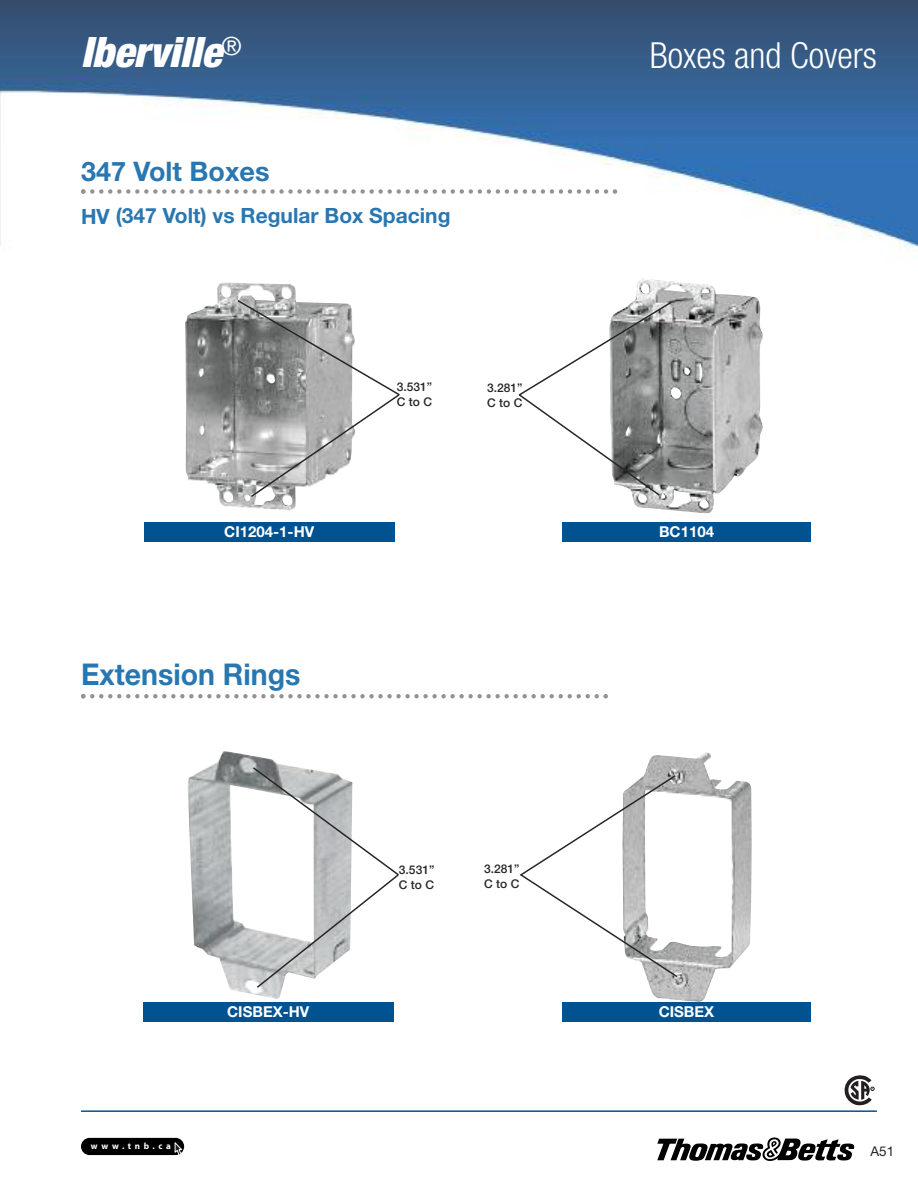
<style>
.page{position:relative;width:918px;height:1188px;background:#fff}
.page>*{position:absolute;margin:0;border:0;box-sizing:border-box;transform-origin:0 0}
.t1{font:italic 900 condensed 42px "Helvetica Neue LT Std";color:#fff}
.t2{font:300 condensed 36px "Helvetica Neue LT Std";color:#fff}
.t3{font:700 30px "Helvetica Neue LT Std";color:#2977b1;scale:.95 1}
.t4{font:700 27px "Helvetica Neue LT Std";color:#2977b1}
.t5{font:700 21px "Helvetica Neue LT Std";color:#2977b1}
.t6{font:700 15px "Helvetica Neue LT Std";color:#fff}
.t7{font:13.5px "Helvetica Neue LT Std";color:#272627}
.t8{font:500 12px/15px "Helvetica Neue LT Std";color:#272627}
.t9{font:700 9px "Myriad Pro";letter-spacing:.405em;color:#fff}
</style>
<div class="page">
<img style="left:0;top:0;width:918px;height:252px">
<hr style="left:81px;top:1110px;width:796px;height:2px;background:#005291">
<svg style="left:657px;top:1137px;width:197px;height:24px"></svg>
<div style="left:81px;top:1138px;width:103px;height:17px;background:#000;border-radius:9px"></div>
<svg style="left:175px;top:1143px;width:7px;height:13px"></svg>
<svg style="left:81px;top:694px;width:527px;height:4px"></svg>
<div style="left:144px;top:522px;width:250px;height:20px;background:#005291"></div>
<img style="left:185px;top:282px;width:111px;height:229px">
<div style="left:562px;top:522px;width:249px;height:20px;background:#005291"></div>
<img style="left:633px;top:279px;width:130px;height:234px">
<svg style="left:236px;top:299px;width:164px;height:200px"></svg>
<svg style="left:518px;top:300px;width:155px;height:197px"></svg>
<div style="left:143px;top:1002px;width:250px;height:20px;background:#005291"></div>
<img style="left:188px;top:751px;width:101px;height:248px">
<div style="left:562px;top:1002px;width:249px;height:20px;background:#005291"></div>
<img style="left:644px;top:752px;width:108px;height:250px">
<svg style="left:251px;top:766px;width:148px;height:223px"></svg>
<svg style="left:520px;top:774px;width:159px;height:205px"></svg>
<svg style="left:81px;top:189px;width:536px;height:5px"></svg>
<svg style="left:845px;top:1075px;width:29px;height:30px"></svg>
<h1 class="t1" style="left:81px;top:38px;width:162px">Iberville<sup>®</sup></h1>
<h2 class="t2" style="left:650px;top:42px;width:229px">Boxes and Covers</h2>
<h3 class="t4" style="left:81px;top:161px;width:190px">347 Volt Boxes</h3>
<h3 class="t5" style="left:81px;top:208px;width:371px">HV (347 Volt) vs Regular Box Spacing</h3>
<p class="t8" style="left:397px;top:381px;width:37px">3.531”<br>CtoC</p>
<p class="t8" style="left:487px;top:381px;width:37px">3.281”<br>CtoC</p>
<p class="t6" style="left:224px;top:526px;width:92px">CI1204-1-HV</p>
<p class="t6" style="left:659px;top:526px;width:57px">BC1104</p>
<h3 class="t3" style="left:81px;top:664px;width:233px">Extension Rings</h3>
<p class="t8" style="left:399px;top:864px;width:37px">3.531”<br>CtoC</p>
<p class="t8" style="left:484px;top:863px;width:37px">3.281”<br>CtoC</p>
<p class="t9" style="left:91px;top:1143px;width:81px">www.tnb.ca</p>
<p class="t6" style="left:227px;top:1006px;width:84px">CISBEX-HV</p>
<p class="t6" style="left:659px;top:1006px;width:57px">CISBEX</p>
<p class="t7" style="left:870px;top:1147px;width:25px">A51</p>
</div>
